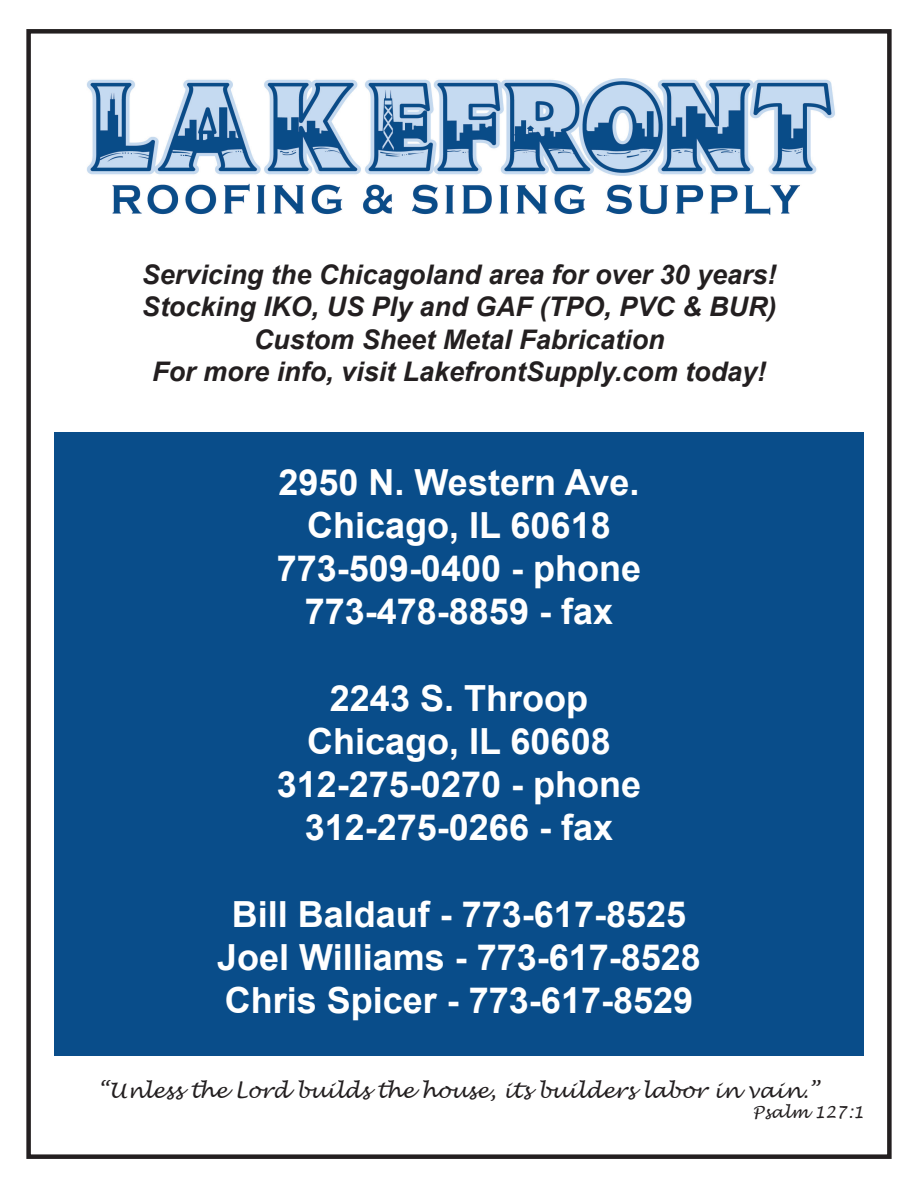
<style>
.page{position:relative;width:918px;height:1188px;background:#fff}
.page>*{position:absolute;margin:0;border:0;box-sizing:border-box;transform-origin:0 0}
.t1{font:700 36px "Arial";color:#fff}
.t2{font:italic 700 27px "Arial";color:#231f20}
.t3{font:italic 21px "Lucida Handwriting";color:#231f20}
.t4{font:italic 16.5px "Lucida Handwriting";color:#231f20}
</style>
<div class="page">
<div style="left:54px;top:432px;width:810px;height:623px;background:#094d8a"></div>
<div style="left:26px;top:29px;width:866px;height:1130px;border:4px solid #231f20"></div>
<img style="left:87px;top:78px;width:748px;height:137px">
<p class="t2" style="left:142px;top:256px;width:636px">Servicing the Chicagoland area for over 30 years!</p>
<p class="t2" style="left:142px;top:289px;width:636px">Stocking IKO, US Ply and GAF (TPO, PVC &amp; BUR)</p>
<p class="t2" style="left:254px;top:321px;width:413px">Custom Sheet Metal Fabrication</p>
<p class="t2" style="left:152px;top:354px;width:616px">For more info, visit LakefrontSupply.com today!</p>
<p class="t1" style="left:279px;top:457px;width:362px">2950 N. Western Ave.</p>
<p class="t1" style="left:307px;top:500px;width:305px">Chicago, IL 60618</p>
<p class="t1" style="left:277px;top:543px;width:366px">773-509-0400 - phone</p>
<p class="t1" style="left:305px;top:586px;width:310px">773-478-8859 - fax</p>
<p class="t1" style="left:330px;top:673px;width:260px">2243 S. Throop</p>
<p class="t1" style="left:307px;top:716px;width:305px">Chicago, IL 60608</p>
<p class="t1" style="left:277px;top:759px;width:366px">312-275-0270 - phone</p>
<p class="t1" style="left:305px;top:802px;width:310px">312-275-0266 - fax</p>
<p class="t1" style="left:232px;top:889px;width:456px">Bill Baldauf - 773-617-8525</p>
<p class="t1" style="left:217px;top:932px;width:485px">Joel Williams - 773-617-8528</p>
<p class="t1" style="left:225px;top:975px;width:470px">Chris Spicer - 773-617-8529</p>
<p class="t3" style="left:99px;top:1078px;width:722px">“Unless the Lord builds the house, its builders labor in vain.”</p>
<p class="t4" style="left:753px;top:1102px;width:113px">Psalm 127:1</p>
</div>
